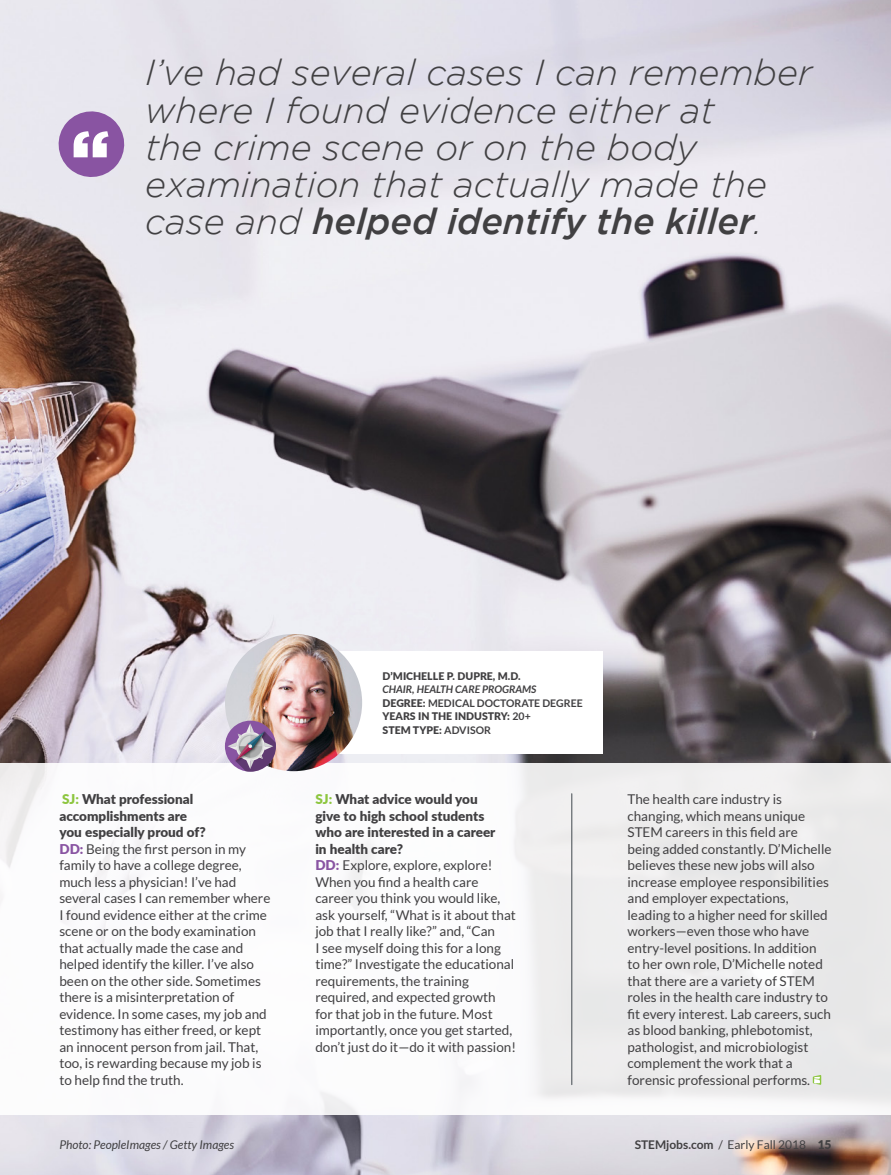
<style>
.page{position:relative;width:891px;height:1175px;background:#fff}
.page>*{position:absolute;margin:0;border:0;box-sizing:border-box;transform-origin:0 0}
.t1{font:900 72px "Gotham";color:#fff}
.t2{font:italic 300 36px/37.2px "Gotham";color:#414042}
.t3{font:13.5px/16.5px "Lato";color:#414042}
.t4{font:italic 12px "Lato";color:#414042}
.t5{font:12px "Lato";color:#414042}
.t6{font:900 10.5px/13.5px "Lato";color:#414042}
.s1{font-weight:500}
.s2{font-weight:700;font-style:italic}
.s3{font-weight:700}
.s4{font-weight:900;color:#8dc63f}
.s5{font-weight:900}
.s6{font-weight:900;color:#8954a2}
</style>
<div class="page">
<img style="left:0;top:0;width:891px;height:1174px">
<div style="left:0;top:763px;width:891px;height:351px;background:linear-gradient(to right,#fff,#e9e9ea)"></div>
<svg style="left:55px;top:108px;width:73px;height:73px;background:#ab89bd"></svg>
<div style="left:295px;top:651px;width:308px;height:102px;background:#fff"></div>
<img style="left:225px;top:634px;width:137px;height:137px;border-radius:69px">
<svg style="left:225px;top:720px;width:51px;height:51px"></svg>
<svg style="left:228px;top:723px;width:48px;height:48px;background:#9a7fa1"></svg>
<hr style="left:571px;top:793px;width:1px;height:291px;background:#41484e">
<svg style="left:813px;top:1074px;width:8px;height:10px"></svg>
<h1 class="t1" style="left:71px;top:115px;width:41px">“</h1>
<h2 class="t2" style="left:145px;top:54px;width:669px">I’ve had several cases I can remember where I found evidence either at<br>the crime scene or on the body examination that actually made the case and <span class="s1">helped identify the killer</span>.</h2>
<p class="t6" style="left:383px;top:668px;width:140px">D’MICHELLE P. DUPRE, M.D.</p>
<p class="t6" style="left:383px;top:682px;width:202px"><span class="s2">CHAIR, HEALTH CARE PROGRAMS<br></span>DEGREE: <span class="s3">MEDICAL DOCTORATE DEGREE<br></span>YEARS IN THE INDUSTRY: <span class="s3">20+<br></span>STEM TYPE: <span class="s3">ADVISOR</span></p>
<p class="t3" style="left:59px;top:791px;width:213px"><span class="s4">SJ:</span> <span class="s5">What professional accomplishments are<br>you especially proud of?<br></span><span class="s6">DD:</span> Being the first person in my family to have a college degree, much less a physician! I’ve had several cases I can remember where<br>I found evidence either at the crime scene or on the body examination that actually made the case and helped identify the killer. I’ve also been on the other side. Sometimes there is a misinterpretation of evidence. In some cases, my job and testimony has either freed, or kept an innocent person from jail. That, too, is rewarding because my job is to help find the truth.</p>
<p class="t3" style="left:315px;top:791px;width:202px"><span class="s4">SJ:</span> <span class="s5">What advice would you<br>give to high school students<br>who are interested in a career<br>in health care?<br></span><span class="s6">DD:</span> Explore, explore, explore!<br>When you find a health care career you think you would like, ask yourself, “What is it about that job that I really like?” and, “Can<br>I see myself doing this for a long time?” Investigate the educational requirements, the training required, and expected growth for that job in the future. Most importantly, once you get started, don’t just do it—do it with passion!</p>
<p class="t4" style="left:59px;top:1138px;width:176px">Photo: PeopleImages / Getty Images</p>
<p class="t3" style="left:628px;top:791px;width:206px">The health care industry is changing, which means unique<br>STEM careers in this field are being added constantly. D’Michelle believes these new jobs will also increase employee responsibilities and employer expectations, leading to a higher need for skilled workers—even those who have entry-level positions. In addition to her own role, D’Michelle noted that there are a variety of STEM roles in the health care industry to fit every interest. Lab careers, such as blood banking, phlebotomist, pathologist, and microbiologist complement the work that a forensic professional performs.</p>
<p class="t5" style="left:635px;top:1138px;width:198px"><span class="s3">STEMjobs.com</span> / Early Fall 2018 <span class="s5">15</span></p>
</div>
